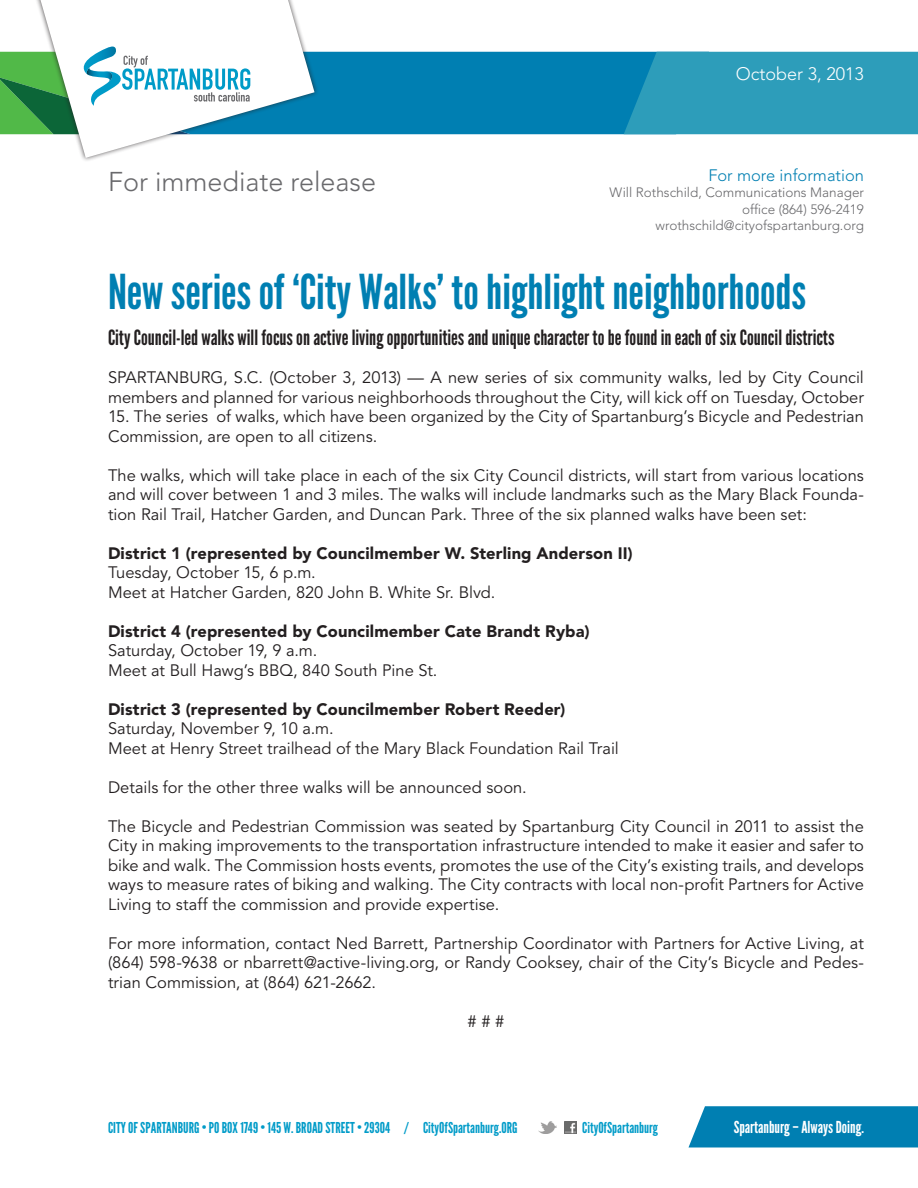
<style>
.page{position:relative;width:918px;height:1188px;background:#fff}
.page>*{position:absolute;margin:0;border:0;box-sizing:border-box;transform-origin:0 0}
.t1{font:48px "League Gothic";color:#007fb2}
.t2{font:300 27px "Avenir";color:#69696c}
.t3{font:21px "League Gothic";color:#231f20}
.t4{font:300 18px "Avenir";color:#fff}
.t5{font:16.5px/19.5px "Avenir";color:#231f20}
.t6{font:900 16.5px "Avenir";letter-spacing:.005em;color:#231f20}
.t7{font:16.5px "League Gothic";color:#fff}
.t8{font:300 16.5px "Avenir";color:#007fb2}
.t9{font:15px "League Gothic";color:#009bc8}
.t10{font:300 13.5px/16.2px "Avenir";color:#69696c;text-align:right}
</style>
<div class="page">
<div style="left:688px;top:1106px;width:230px;height:41px;background:#007fb2"></div>
<img style="left:538px;top:1121px;width:18px;height:13px">
<svg style="left:564px;top:1121px;width:13px;height:13px"></svg>
<div style="left:319px;top:52px;width:305px;height:82px;background:#007fb2"></div>
<div style="left:624px;top:52px;width:294px;height:82px;background:#2d9dba"></div>
<div style="left:21px;top:0;width:298px;height:163px;background:#231f20;opacity:.75"></div>
<svg style="left:0;top:0;width:315px;height:158px"></svg>
<h2 class="t2" style="left:108px;top:166px;width:270px">For immediate release</h2>
<p class="t4" style="left:736px;top:63px;width:130px">October 3, 2013</p>
<p class="t8" style="left:708px;top:166px;width:157px">For more information</p>
<p class="t10" style="left:610px;top:185px;width:256px">Will Rothschild, Communications Manager office (864) 596-2419 wrothschild@cityofspartanburg.org</p>
<h1 class="t1" style="left:108px;top:264px;width:700px">New series of ‘City Walks’ to highlight neighborhoods</h1>
<p class="t3" style="left:108px;top:325px;width:728px">City Council-led walks will focus on active living opportunities and unique character to be found in each of six Council districts</p>
<p class="t5" style="left:108px;top:368px;width:757px">SPARTANBURG, S.C. (October 3, 2013) — A new series of six community walks, led by City Council members and planned for various neighborhoods throughout the City, will kick off on Tuesday, October</p>
<p class="t5" style="left:108px;top:407px;width:758px">15. The series of walks, which have been organized by the City of Spartanburg’s Bicycle and Pedestrian<br>Commission, are open to all citizens.</p>
<p class="t5" style="left:108px;top:466px;width:757px;text-align:justify">The walks, which will take place in each of the six City Council districts, will start from various locations and will cover between 1 and 3 miles. The walks will include landmarks such as the Mary Black Founda&shy;tion Rail Trail, Hatcher Garden, and Duncan Park. Three of the six planned walks have been set:</p>
<p class="t6" style="left:108px;top:543px;width:526px">District 1 (represented by Councilmember W. Sterling Anderson II)</p>
<p class="t5" style="left:108px;top:563px;width:389px">Tuesday, October 15, 6 p.m.<br>Meet at Hatcher Garden, 820 John B. White Sr. Blvd.</p>
<p class="t6" style="left:108px;top:621px;width:483px">District 4 (represented by Councilmember Cate Brandt Ryba)</p>
<p class="t5" style="left:108px;top:641px;width:331px">Saturday, October 19, 9 a.m.<br>Meet at Bull Hawg’s BBQ, 840 South Pine St.</p>
<p class="t6" style="left:108px;top:699px;width:459px">District 3 (represented by Councilmember Robert Reeder)</p>
<p class="t5" style="left:108px;top:719px;width:512px">Saturday, November 9, 10 a.m.<br>Meet at Henry Street trailhead of the Mary Black Foundation Rail Trail</p>
<p class="t5" style="left:108px;top:778px;width:420px">Details for the other three walks will be announced soon.</p>
<p class="t5" style="left:108px;top:817px;width:757px;text-align:justify">The Bicycle and Pedestrian Commission was seated by Spartanburg City Council in 2011 to assist the City in making improvements to the transportation infrastructure intended to make it easier and safer to bike and walk. The Commission hosts events, promotes the use of the City’s existing trails, and develops ways to measure rates of biking and walking. The City contracts with local non-profit Partners for Active Living to staff the commission and provide expertise.</p>
<p class="t5" style="left:108px;top:934px;width:757px;text-align:justify">For more information, contact Ned Barrett, Partnership Coordinator with Partners for Active Living, at (864) 598-9638 or nbarrett@active-living.org, or Randy Cooksey, chair of the City’s Bicycle and Pedes&shy;trian Commission, at (864) 621-2662.</p>
<p class="t5" style="left:468px;top:1012px;width:38px"># # #</p>
<p class="t9" style="left:108px;top:1119px;width:411px">CITY OF SPARTANBURG • PO BOX 1749 • 145 W. BROAD STREET • 29304 / CityOfSpartanburg.ORG</p>
<p class="t9" style="left:582px;top:1119px;width:77px">CityOfSpartanburg</p>
<p class="t7" style="left:734px;top:1118px;width:132px">Spartanburg – Always Doing.</p>
</div>
